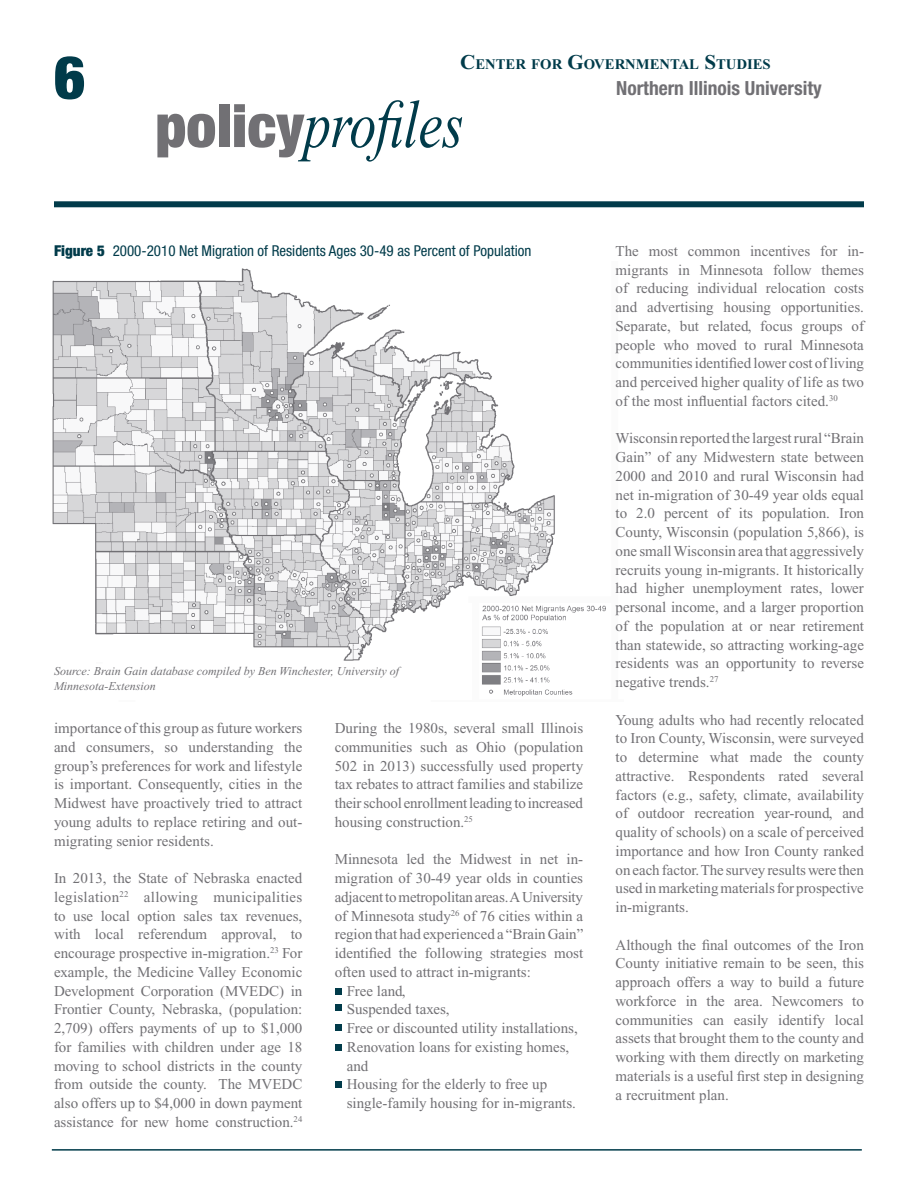
<style>
.page{position:relative;width:918px;height:1188px;background:#fff}
.page>*{position:absolute;margin:0;border:0;box-sizing:border-box;transform-origin:0 0}
.t1{font:italic 67.5px "Times New Roman";color:#013b4a;scale:.8 1}
.t2{font:900 condensed 60px "Helvetica Neue";color:#013b4a}
.t3{font:700 condensed 19.5px "Helvetica Neue";color:#717074}
.t4{font:15px/18.8px "Times New Roman";color:#717074;text-align:justify}
.t5{font:condensed 15px "Helvetica Neue";color:#013b4a}
.t6{font:700 14.7px "Times New Roman";color:#013b4a}
.t7{font:italic 12px/15px "Times New Roman";color:#717074}
.s1{font-size:21px}
.s2{font-family:"Helvetica Neue";font-weight:900;font-style:normal;font-stretch:condensed;font-size:60px;color:#717074}
.s3{font-weight:900}
</style>
<div class="page">
<div style="left:54px;top:201px;width:810px;height:6px;background:#013b4a"></div>
<hr style="left:52px;top:1149px;width:810px;height:2px;background:#013b4a">
<img style="left:52px;top:268px;width:554px;height:429px">
<div style="left:335px;top:988px;width:7px;height:7px;background:#013b4a"></div>
<div style="left:335px;top:1004px;width:7px;height:7px;background:#013b4a"></div>
<div style="left:335px;top:1024px;width:7px;height:7px;background:#013b4a"></div>
<div style="left:335px;top:1044px;width:7px;height:7px;background:#013b4a"></div>
<div style="left:335px;top:1081px;width:7px;height:7px;background:#013b4a"></div>
<h2 class="t2" style="left:54px;top:28px;width:33px">6</h2>
<p class="t6" style="left:460px;top:56px;width:311px"><span class="s1">C</span>ENTER FOR <span class="s1">G</span>OVERNMENTAL <span class="s1">S</span>TUDIES</p>
<h1 class="t1" style="left:155px;top:88px;width:387px"><span class="s2">policy</span>profiles</h1>
<h3 class="t3" style="left:616px;top:77px;width:207px">Northern Illinois University</h3>
<p class="t5" style="left:54px;top:242px;width:479px"><span class="s3">Figure 5</span> 2000-2010 Net Migration of Residents Ages 30-49 as Percent of Population</p>
<p class="t7" style="left:54px;top:663px;width:347px">Source: Brain Gain database compiled by Ben Winchester, University of<br>Minnesota-Extension</p>
<p class="t4" style="left:54px;top:719px;width:250px">importance of this group as future workers and consumers, so understanding the group’s preferences for work and lifestyle is important. Consequently, cities in the Midwest have proactively tried to attract young adults to replace retiring and out&shy;migrating senior residents.</p>
<p class="t4" style="left:54px;top:869px;width:250px">In 2013, the State of Nebraska enacted legislation<sup>22</sup> allowing municipalities to use local option sales tax revenues, with local referendum approval, to encourage prospective in-migration.<sup>23</sup> For example, the Medicine Valley Economic Development Corporation (MVEDC) in Frontier County, Nebraska, (population:<br>2,709) offers payments of up to $1,000 for families with children under age 18 moving to school districts in the county from outside the county. The MVEDC also offers up to $4,000 in down payment assistance for new home construction.<sup>24</sup></p>
<p class="t4" style="left:335px;top:719px;width:250px">During the 1980s, several small Illinois communities such as Ohio (population 502 in 2013) successfully used property tax rebates to attract families and stabilize their school enrollment leading to increased housing construction.<sup>25</sup></p>
<p class="t4" style="left:335px;top:850px;width:250px">Minnesota led the Midwest in net in-</p>
<p class="t4" style="left:335px;top:869px;width:250px">migration of 30-49 year olds in counties</p>
<p class="t4" style="left:335px;top:888px;width:250px">adjacent to metropolitan areas. A University</p>
<p class="t4" style="left:335px;top:906px;width:250px">of Minnesota study<sup>26</sup> of 76 cities within a</p>
<p class="t4" style="left:335px;top:925px;width:250px">region that had experienced a “Brain Gain”</p>
<p class="t4" style="left:335px;top:944px;width:250px">identified the following strategies most</p>
<p class="t4" style="left:335px;top:963px;width:198px">often used to attract in-migrants:</p>
<p class="t4" style="left:347px;top:981px;width:60px">Free land,</p>
<p class="t4" style="left:347px;top:1000px;width:104px">Suspended taxes,</p>
<p class="t4" style="left:347px;top:1019px;width:232px">Free or discounted utility installations,</p>
<p class="t4" style="left:347px;top:1038px;width:224px">Renovation loans for existing homes,</p>
<p class="t4" style="left:347px;top:1056px;width:23px">and</p>
<p class="t4" style="left:347px;top:1075px;width:202px">Housing for the elderly to free up</p>
<p class="t4" style="left:347px;top:1094px;width:231px">single-family housing for in-migrants.</p>
<p class="t4" style="left:616px;top:241px;width:250px">The most common incentives for in&shy;migrants in Minnesota follow themes of reducing individual relocation costs and advertising housing opportunities.<br>Separate, but related, focus groups of people who moved to rural Minnesota communities identified lower cost of living and perceived higher quality of life as two of the most influential factors cited.<sup>30</sup></p>
<p class="t4" style="left:616px;top:429px;width:250px">Wisconsin reported the largest rural “Brain Gain” of any Midwestern state between 2000 and 2010 and rural Wisconsin had net in-migration of 30-49 year olds equal to 2.0 percent of its population. Iron County, Wisconsin (population 5,866), is one small Wisconsin area that aggressively recruits young in-migrants. It historically had higher unemployment rates, lower personal income, and a larger proportion of the population at or near retirement than statewide, so attracting working-age residents was an opportunity to reverse negative trends.<sup>27</sup></p>
<p class="t4" style="left:616px;top:710px;width:250px">Young adults who had recently relocated to Iron County, Wisconsin, were surveyed to determine what made the county attractive. Respondents rated several factors (e.g., safety, climate, availability of outdoor recreation year-round, and quality of schools) on a scale of perceived importance and how Iron County ranked on each factor. The survey results were then used in marketing materials for prospective in-migrants.</p>
<p class="t4" style="left:616px;top:935px;width:250px">Although the final outcomes of the Iron County initiative remain to be seen, this approach offers a way to build a future workforce in the area. Newcomers to communities can easily identify local assets that brought them to the county and working with them directly on marketing materials is a useful first step in designing a recruitment plan.</p>
</div>
